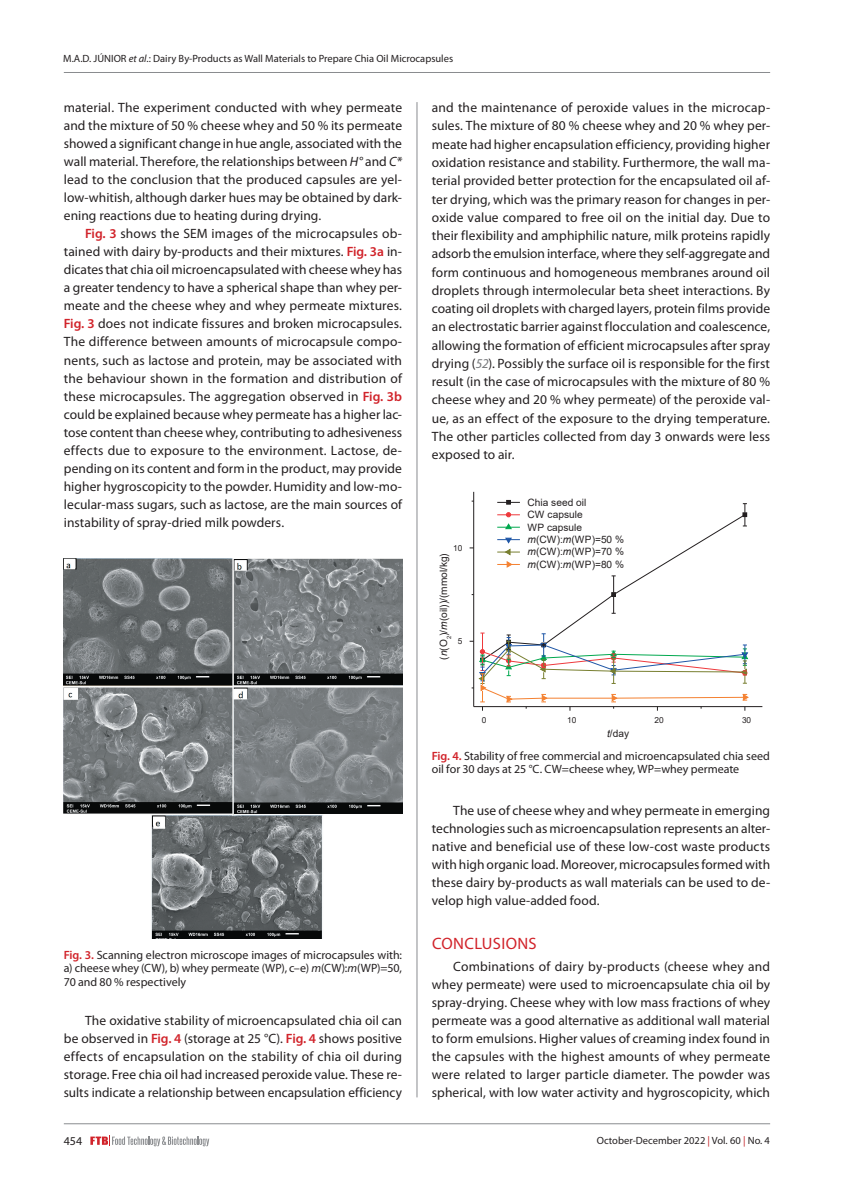
<style>
.page{position:relative;width:851px;height:1191px;background:#fff}
.page>*{position:absolute;margin:0;border:0;box-sizing:border-box;transform-origin:0 0}
.NASLOV_1{font:16.5px "Myriad Pro";letter-spacing:.02em;color:#d1232a}
.OSNOVNI_TXT{font:13.5px/18px "Myriad Pro";letter-spacing:.005em;color:#231f20;text-align:justify}
.Slike_i_Tablice{font:12px/13.5px "Myriad Pro";color:#231f20;text-align:justify}
.t1{font:10.5px "Myriad Pro";color:#231f20}
.t2{font:10.2px/12.5px "Arial";letter-spacing:.005em;color:#231f20}
.t3{font:8.25px "Arial";letter-spacing:-.005em;color:#231f20}
.s1{font-style:italic}
.s2{font-weight:600;color:#d1232a}
.s3{font-style:italic;color:#76787b}
.s4{color:#c31f24}
</style>
<div class="page">
<hr style="left:64px;top:72px;width:706px;height:1px;background:#8a8c8f">
<hr style="left:64px;top:1123px;width:706px;height:1px;background:#8a8c8f">
<svg style="left:90px;top:1135px;width:119px;height:11px"></svg>
<hr style="left:416px;top:102px;width:1px;height:995px;background:#8a8c8f">
<img style="left:64px;top:558px;width:338px;height:381px">
<hr style="left:473px;top:706px;width:289px;height:1px;background:#231f20">
<hr style="left:473px;top:492px;width:1px;height:214px;background:#231f20">
<svg style="left:469px;top:500px;width:279px;height:210px"></svg>
<p class="t1" style="left:63px;top:52px;width:391px">M.A.D. JÚNIOR <span class="s1">et al</span>.: Dairy By-Products as Wall Materials to Prepare Chia Oil Microcapsules</p>
<p class="OSNOVNI_TXT" style="left:64px;top:98px;width:340px">material. The experiment conducted with whey permeate and the mixture of 50 % cheese whey and 50 % its permeate showed a significant change in hue angle, associated with the wall material. Therefore, the relationships between <span class="s1">H°</span> and <span class="s1">C* </span>lead to the conclusion that the produced capsules are yel&shy;low-whitish, although darker hues may be obtained by dark&shy;ening reactions due to heating during drying.</p>
<p class="OSNOVNI_TXT" style="left:64px;top:225px;width:340px;text-indent:21px"><span class="s2">Fig. 3</span> shows the SEM images of the microcapsules ob&shy;tained with dairy by-products and their mixtures. <span class="s2">Fig. 3a</span> in&shy;dicates that chia oil microencapsulated with cheese whey has a greater tendency to have a spherical shape than whey per&shy;meate and the cheese whey and whey permeate mixtures.<br><span class="s2">Fig. 3</span> does not indicate fissures and broken microcapsules.<br>The difference between amounts of microcapsule compo&shy;nents, such as lactose and protein, may be associated with the behaviour shown in the formation and distribution of these microcapsules. The aggregation observed in <span class="s2">Fig. 3b </span>could be explained because whey permeate has a higher lac&shy;tose content than cheese whey, contributing to adhesiveness effects due to exposure to the environment. Lactose, de&shy;pending on its content and form in the product, may provide higher hygroscopicity to the powder. Humidity and low-mo&shy;lecular-mass sugars, such as lactose, are the main sources of instability of spray-dried milk powders.</p>
<p class="Slike_i_Tablice" style="left:64px;top:947px;width:340px"><span class="s2">Fig. 3.</span> Scanning electron microscope images of microcapsules with: a) cheese whey (CW), b) whey permeate (WP), c–e) <span class="s1">m</span>(CW):<span class="s1">m</span>(WP)=50, 70 and 80 % respectively</p>
<p class="OSNOVNI_TXT" style="left:64px;top:1011px;width:340px;text-indent:21px">The oxidative stability of microencapsulated chia oil can be observed in <span class="s2">Fig. 4</span> (storage at 25 °C). <span class="s2">Fig. 4</span> shows positive effects of encapsulation on the stability of chia oil during storage. Free chia oil had increased peroxide value. These re&shy;sults indicate a relationship between encapsulation efficiency</p>
<p class="OSNOVNI_TXT" style="left:432px;top:98px;width:340px">and the maintenance of peroxide values in the microcap&shy;sules. The mixture of 80 % cheese whey and 20 % whey per&shy;meate had higher encapsulation efficiency, providing higher oxidation resistance and stability. Furthermore, the wall ma&shy;terial provided better protection for the encapsulated oil af&shy;ter drying, which was the primary reason for changes in per&shy;oxide value compared to free oil on the initial day. Due to their flexibility and amphiphilic nature, milk proteins rapidly adsorb the emulsion interface, where they self-aggregate and form continuous and homogeneous membranes around oil droplets through intermolecular beta sheet interactions. By coating oil droplets with charged layers, protein films provide an electrostatic barrier against flocculation and coalescence, allowing the formation of efficient microcapsules after spray drying (<span class="s3">52</span>). Possibly the surface oil is responsible for the first result (in the case of microcapsules with the mixture of 80 % cheese whey and 20 % whey permeate) of the peroxide val&shy;ue, as an effect of the exposure to the drying temperature.<br>The other particles collected from day 3 onwards were less exposed to air.</p>
<p class="t3" style="left:453px;top:542px;width:11px">10</p>
<p class="t2" style="left:437px;top:659px;width:108px;rotate:-90deg">(<span class="s1">n</span>(O<sub>2</sub>)/<span class="s1">m</span>(oil))/(mmol/kg)</p>
<p class="t3" style="left:457px;top:635px;width:6px">5</p>
<p class="t2" style="left:527px;top:496px;width:98px">Chia seed oil<br>CW capsule<br>WP capsule <span class="s1">m</span>(CW):<span class="s1">m</span>(WP)=50 % <span class="s1">m</span>(CW):<span class="s1">m</span>(WP)=70 % <span class="s1">m</span>(CW):<span class="s1">m</span>(WP)=80 %</p>
<p class="t3" style="left:482px;top:714px;width:6px">0</p>
<p class="t3" style="left:567px;top:714px;width:11px">10</p>
<p class="t3" style="left:654px;top:714px;width:11px">20</p>
<p class="t3" style="left:741px;top:714px;width:11px">30</p>
<p class="t2" style="left:607px;top:726px;width:23px"><span class="s1">t</span>/day</p>
<p class="Slike_i_Tablice" style="left:431px;top:748px;width:340px"><span class="s2">Fig. 4.</span> Stability of free commercial and microencapsulated chia seed oil for 30 days at 25 °C. CW=cheese whey, WP=whey permeate</p>
<p class="OSNOVNI_TXT" style="left:432px;top:801px;width:340px;text-indent:21px">The use of cheese whey and whey permeate in emerging technologies such as microencapsulation represents an alter&shy;native and beneficial use of these low-cost waste products with high organic load. Moreover, microcapsules formed with these dairy by-products as wall materials can be used to de&shy;velop high value-added food.</p>
<p class="NASLOV_1" style="left:432px;top:933px;width:106px">CONCLUSIONS</p>
<p class="OSNOVNI_TXT" style="left:432px;top:957px;width:340px;text-indent:21px">Combinations of dairy by-products (cheese whey and whey permeate) were used to microencapsulate chia oil by spray-drying. Cheese whey with low mass fractions of whey permeate was a good alternative as additional wall material to form emulsions. Higher values of creaming index found in the capsules with the highest amounts of whey permeate were related to larger particle diameter. The powder was spherical, with low water activity and hygroscopicity, which</p>
<p class="Slike_i_Tablice" style="left:64px;top:1133px;width:20px">454</p>
<p class="t1" style="left:596px;top:1134px;width:175px">October-December 2022 <span class="s4">|</span> Vol. 60 <span class="s4">|</span> No. 4</p>
</div>
